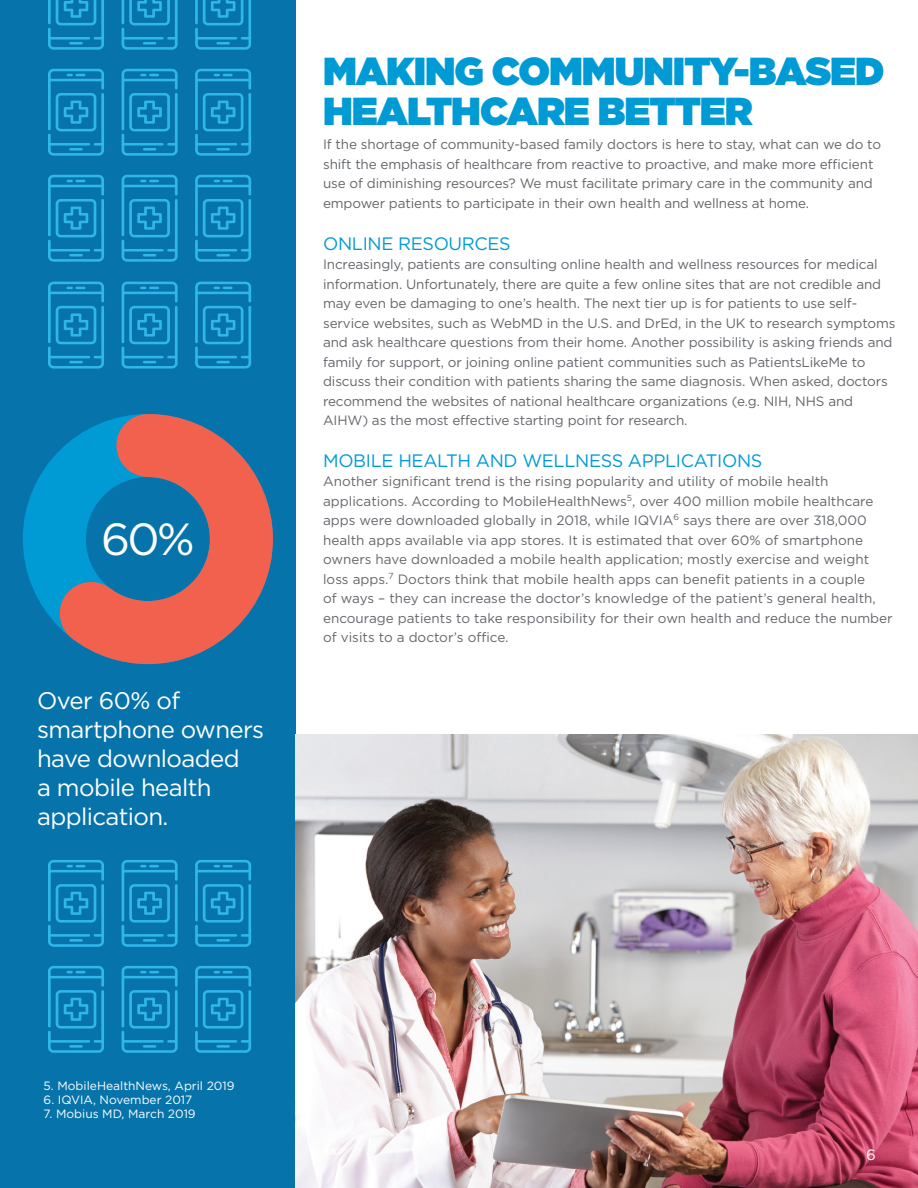
<style>
.page{position:relative;width:918px;height:1188px;background:#fff}
.page>*{position:absolute;margin:0;border:0;box-sizing:border-box;transform-origin:0 0}
.t1{font:45px "Gotham";color:#fff}
.t2{font:900 39px/40.5px "Gotham";letter-spacing:-.025em;color:#009ad4}
.t3{font:24px/28.8px "Gotham";letter-spacing:-.025em;color:#fff}
.t4{font:18px "Gotham";letter-spacing:-.02em;color:#009ad4}
.t5{font:15px "Gotham";color:#fff}
.t6{font:13.5px/19.5px "Gotham";letter-spacing:-.01em;color:#63666b}
.t7{font:12px "Gotham";color:#fff}
</style>
<div class="page">
<div style="left:0;top:0;width:295px;height:1188px;background:#0674ab"></div>
<img style="left:295px;top:734px;width:623px;height:454px">
<svg style="left:23px;top:382px;width:273px;height:314px"></svg>
<svg style="left:48px;top:69px;width:56px;height:87px"></svg>
<svg style="left:48px;top:860px;width:56px;height:87px"></svg>
<svg style="left:48px;top:175px;width:56px;height:87px"></svg>
<svg style="left:48px;top:0;width:56px;height:50px"></svg>
<svg style="left:48px;top:966px;width:56px;height:87px"></svg>
<svg style="left:48px;top:282px;width:56px;height:87px"></svg>
<svg style="left:122px;top:69px;width:56px;height:87px"></svg>
<svg style="left:122px;top:860px;width:56px;height:87px"></svg>
<svg style="left:122px;top:175px;width:56px;height:87px"></svg>
<svg style="left:122px;top:0;width:56px;height:50px"></svg>
<svg style="left:122px;top:966px;width:56px;height:87px"></svg>
<svg style="left:122px;top:282px;width:56px;height:87px"></svg>
<svg style="left:195px;top:69px;width:56px;height:87px"></svg>
<svg style="left:195px;top:860px;width:56px;height:87px"></svg>
<svg style="left:195px;top:175px;width:56px;height:87px"></svg>
<svg style="left:195px;top:0;width:56px;height:50px"></svg>
<svg style="left:195px;top:966px;width:56px;height:87px"></svg>
<svg style="left:195px;top:282px;width:56px;height:87px"></svg>
<p class="t1" style="left:101px;top:510px;width:95px">60%</p>
<p class="t3" style="left:37px;top:686px;width:229px">Over 60% of smartphone owners have downloaded<br>a mobile health application.</p>
<p class="t2" style="left:323px;top:50px;width:563px">MAKING COMMUNITY-BASED<br>HEALTHCARE BETTER</p>
<p class="t6" style="left:323px;top:135px;width:560px">If the shortage of community-based family doctors is here to stay, what can we do to shift the emphasis of healthcare from reactive to proactive, and make more efficient use of diminishing resources? We must facilitate primary care in the community and empower patients to participate in their own health and wellness at home.</p>
<p class="t4" style="left:323px;top:232px;width:189px">ONLINE RESOURCES</p>
<p class="t6" style="left:323px;top:254px;width:574px">Increasingly, patients are consulting online health and wellness resources for medical information. Unfortunately, there are quite a few online sites that are not credible and may even be damaging to one’s health. The next tier up is for patients to use self&shy;service websites, such as WebMD in the U.S. and DrEd, in the UK to research symptoms and ask healthcare questions from their home. Another possibility is asking friends and family for support, or joining online patient communities such as PatientsLikeMe to discuss their condition with patients sharing the same diagnosis. When asked, doctors recommend the websites of national healthcare organizations (e.g. NIH, NHS and AIHW) as the most effective starting point for research.</p>
<p class="t4" style="left:323px;top:449px;width:441px">MOBILE HEALTH AND WELLNESS APPLICATIONS</p>
<p class="t6" style="left:323px;top:472px;width:571px">Another significant trend is the rising popularity and utility of mobile health applications. According to MobileHealthNews<sup>5</sup>, over 400 million mobile healthcare apps were downloaded globally in 2018, while IQVIA<sup>6</sup> says there are over 318,000 health apps available via app stores. It is estimated that over 60% of smartphone owners have downloaded a mobile health application; mostly exercise and weight loss apps.<sup>7</sup> Doctors think that mobile health apps can benefit patients in a couple<br>of ways – they can increase the doctor’s knowledge of the patient’s general health, encourage patients to take responsibility for their own health and reduce the number of visits to a doctor’s office.</p>
<p class="t7" style="left:44px;top:1078px;width:192px">5. MobileHealthNews, April 2019</p>
<p class="t7" style="left:44px;top:1092px;width:150px">6. IQVIA, November 2017</p>
<p class="t7" style="left:44px;top:1106px;width:154px">7. Mobius MD, March 2019</p>
<p class="t5" style="left:866px;top:1145px;width:11px">6</p>
</div>
